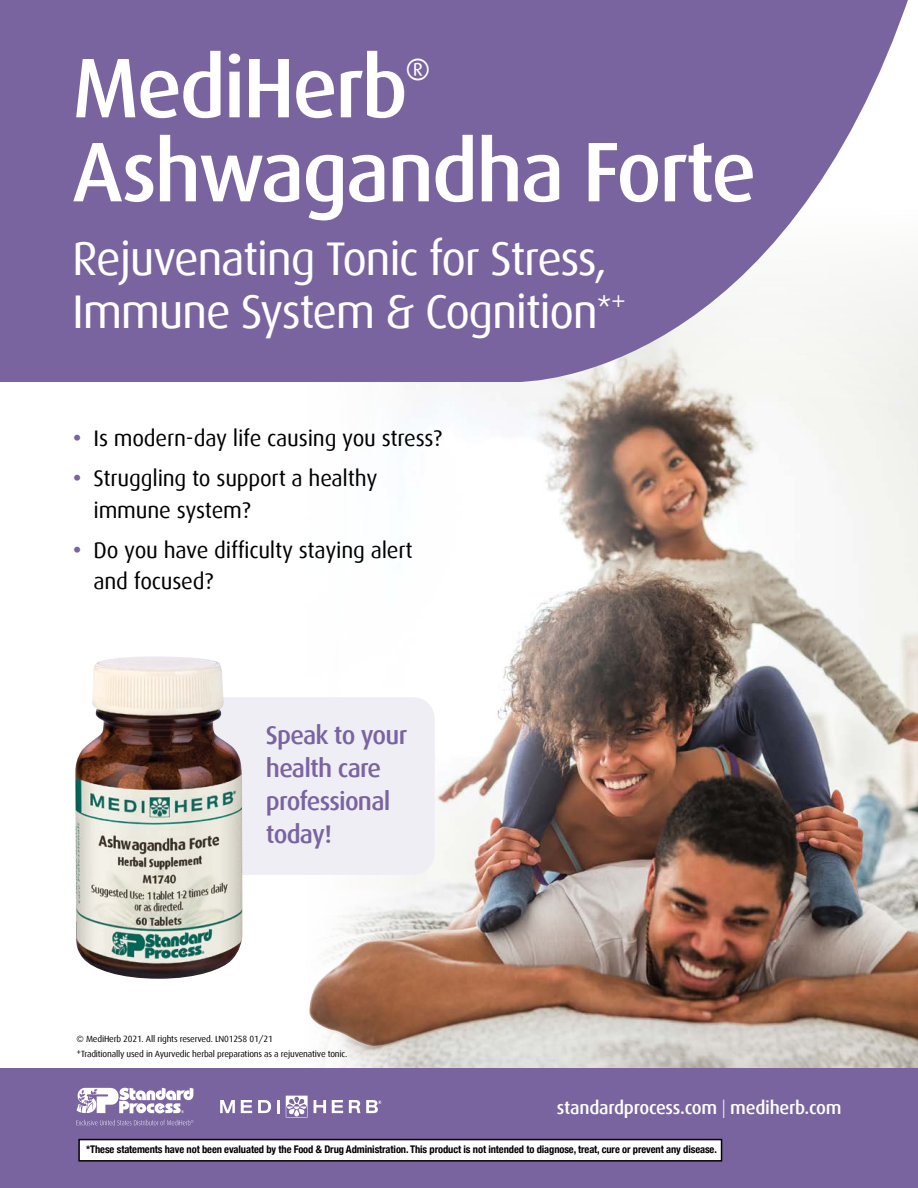
<style>
.page{position:relative;width:918px;height:1188px;background:#fff}
.page>*{position:absolute;margin:0;border:0;box-sizing:border-box;transform-origin:0 0}
.t1{font:500 84.75px "Dax";letter-spacing:-.03em;color:#fff}
.t2{font:47.25px/52.5px "Dax";letter-spacing:-.03em;color:#fff}
.t3{font:500 30.6px "Dax";color:#fff}
.t4{font:500 25.5px/33px "Dax";letter-spacing:-.03em;color:#7964a0}
.t5{font:22.5px/31.5px "Dax";letter-spacing:-.01em;color:#000}
.t6{font:500 18.45px "Dax";letter-spacing:-.015em;color:#fff}
.t7{font:700 condensed 10.5px "Helvetica Neue";letter-spacing:-.01em;color:#000}
.t8{font:9px/14.1px "Dax";letter-spacing:-.02em;color:#000}
.s1{font-family:"Helvetica";font-weight:300;font-size:40.05px}
.s2{font-size:31.5px;color:#7964a0}
.s3{font-weight:300}
</style>
<div class="page">
<img style="left:323px;top:271px;width:595px;height:797px">
<img style="left:309px;top:933px;width:154px;height:115px">
<div style="left:155px;top:697px;width:280px;height:178px;background:#f0eef5;border-radius:21px"></div>
<svg style="left:0;top:0;width:912px;height:382px;background:#8977ab"></svg>
<div style="left:0;top:1068px;width:918px;height:120px;background:#7964a0"></div>
<div style="left:79px;top:1140px;width:643px;height:21px;background:#fff"></div>
<div style="left:78px;top:1139px;width:644px;height:23px;border:2px solid #000"></div>
<svg style="left:76px;top:1088px;width:117px;height:25px"></svg>
<svg style="left:77px;top:1120px;width:116px;height:5px"></svg>
<svg style="left:258px;top:1100px;width:13px;height:13px"></svg>
<svg style="left:349px;top:1100px;width:32px;height:13px"></svg>
<svg style="left:241px;top:1100px;width:11px;height:13px"></svg>
<svg style="left:332px;top:1100px;width:11px;height:13px"></svg>
<svg style="left:314px;top:1100px;width:12px;height:13px"></svg>
<svg style="left:277px;top:1100px;width:3px;height:13px"></svg>
<svg style="left:220px;top:1100px;width:15px;height:13px"></svg>
<svg style="left:286px;top:1096px;width:22px;height:21px"></svg>
<img style="left:75px;top:656px;width:168px;height:323px">
<h1 class="t1" style="left:72px;top:41px;width:337px">MediHerb</h1>
<h3 class="t3" style="left:406px;top:53px;width:26px">®</h3>
<h1 class="t1" style="left:72px;top:125px;width:686px">Ashwagandha Forte</h1>
<h2 class="t2" style="left:72px;top:233px;width:556px">Rejuvenating Tonic for Stress,<br>Immune System &amp; Cognition<span class="s1">*</span><sup>+</sup></h2>
<h3 class="t5" style="left:72px;top:423px;width:371px"><span class="s2">•</span> Is modern-day life causing you stress?</h3>
<h3 class="t5" style="left:94px;top:463px;width:285px;text-indent:-21px"><span class="s2">•</span> Struggling to support a healthy immune system?</h3>
<h3 class="t5" style="left:94px;top:535px;width:321px;text-indent:-21px"><span class="s2">•</span> Do you have difficulty staying alert and focused?</h3>
<h3 class="t4" style="left:266px;top:719px;width:143px">Speak to your health care professional today!</h3>
<p class="t8" style="left:77px;top:1032px;width:272px">© MediHerb 2021. All rights reserved. LN01258 01/21<br>+Traditionally used in Ayurvedic herbal preparations as a rejuvenative tonic.</p>
<h3 class="t6" style="left:557px;top:1098px;width:286px">standardprocess.com <span class="s3">|</span> mediherb.com</h3>
<p class="t7" style="left:86px;top:1141px;width:632px">*These statements have not been evaluated by the Food &amp; Drug Administration. This product is not intended to diagnose, treat, cure or prevent any disease.</p>
</div>
